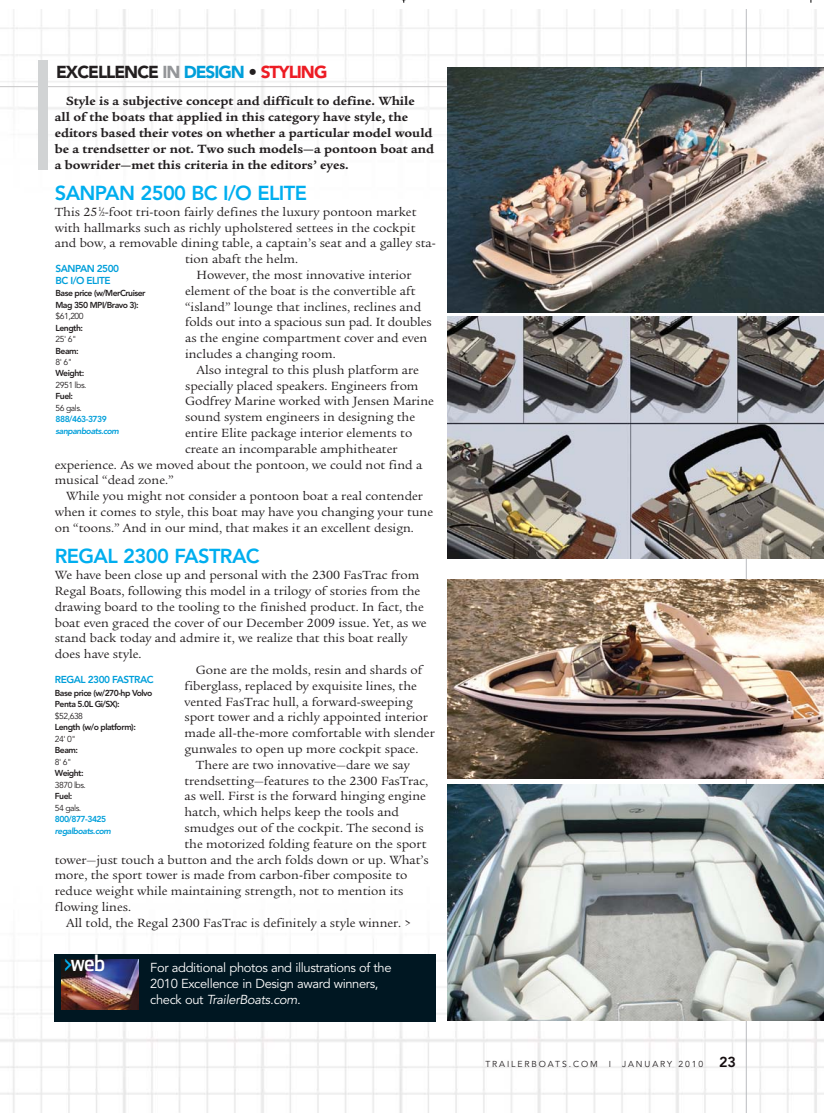
<style>
.page{position:relative;width:824px;height:1113px;background:#fff}
.page>*{position:absolute;margin:0;border:0;box-sizing:border-box;transform-origin:0 0}
.t1{font:25.8px "Reykjavik One B Gauge";color:#fff}
.t2{font:800 20.1px "Avenir";letter-spacing:-.03em;color:#00aeef}
.t3{font:900 17.25px "Avenir";letter-spacing:-.06em;color:#231f20}
.t4{font:12.9px "Legacy Serif";color:#231f20;scale:1.05 1}
.t5{font:700 12.9px/15.8px "Legacy Serif";color:#231f20;scale:1.05 1}
.t6{font:12.9px/16px "Avenir";letter-spacing:-.03em;color:#fff}
.t7{font:800 10.05px/11.6px "Avenir";letter-spacing:-.05em;color:#009fda}
.t8{font:800 8.55px/11.6px "Avenir";letter-spacing:-.06em;color:#231f20}
.t9{font:8.55px "Avenir";letter-spacing:-.055em;color:#231f20}
.t10{font:800 8.55px/11.6px "Avenir";letter-spacing:-.06em;color:#009fda}
.t11{font:8.55px "Avenir";letter-spacing:.22em;color:#231f20}
.s1{color:#939598}
.s2{color:#009fda}
.s3{color:#ed1c24}
.s4{font-size:6.45px}
.s5{color:#00aeef}
.s6{font-weight:800;font-size:14.4px;color:#130c0e}
</style>
<div class="page">
<img style="left:0;top:9px;width:823px;height:1103px">
<hr style="left:745px;top:9px;width:1px;height:1103px;background:#bbbdc0">
<hr style="left:0;top:86px;width:823px;height:1px;background:#c7c6c7">
<div style="left:38px;top:60px;width:10px;height:109px;background:#d1d3d4"></div>
<img style="left:448px;top:67px;width:375px;height:245px">
<img style="left:448px;top:316px;width:375px;height:242px">
<img style="left:448px;top:579px;width:375px;height:199px">
<img style="left:448px;top:784px;width:375px;height:236px">
<img style="left:48px;top:264px;width:125px;height:174px">
<img style="left:47px;top:670px;width:126px;height:176px">
<div style="left:55px;top:953px;width:381px;height:67px;background:#001722"></div>
<img style="left:62px;top:959px;width:77px;height:50px">
<h3 class="t3" style="left:56px;top:62px;width:273px">EXCELLENCE <span class="s1">IN</span> <span class="s2">DESIGN</span> • <span class="s3">STYLING</span></h3>
<p class="t5" style="left:55px;top:93px;width:363px;text-indent:11px">Style is a subjective concept and difficult to define. While<br>all of the boats that applied in this category have style, the editors based their votes on whether a particular model would be a trendsetter or not. Two such models—a pontoon boat and a bowrider—met this criteria in the editors’ eyes.</p>
<h2 class="t2" style="left:55px;top:181px;width:254px">SANPAN 2500 BC I/O ELITE</h2>
<p class="t4" style="left:55px;top:204px;width:346px">This 25<sup>1</sup>⁄<span class="s4">2</span>-foot tri-toon fairly defines the luxury pontoon market</p>
<p class="t4" style="left:55px;top:220px;width:345px">with hallmarks such as richly upholstered settees in the cockpit</p>
<p class="t4" style="left:55px;top:236px;width:364px">and bow, a removable dining table, a captain’s seat and a galley sta-</p>
<p class="t4" style="left:185px;top:252px;width:109px">tion abaft the helm.</p>
<p class="t4" style="left:196px;top:267px;width:206px">However, the most innovative interior</p>
<p class="t4" style="left:185px;top:283px;width:221px">element of the boat is the convertible aft</p>
<p class="t4" style="left:185px;top:299px;width:226px">“island” lounge that inclines, reclines and</p>
<p class="t4" style="left:185px;top:315px;width:236px">folds out into a spacious sun pad. It doubles</p>
<p class="t4" style="left:185px;top:331px;width:232px">as the engine compartment cover and even</p>
<p class="t4" style="left:185px;top:346px;width:145px">includes a changing room.</p>
<p class="t4" style="left:196px;top:362px;width:213px">Also integral to this plush platform are</p>
<p class="t4" style="left:185px;top:378px;width:224px">specially placed speakers. Engineers from</p>
<p class="t4" style="left:185px;top:394px;width:238px">Godfrey Marine worked with Jensen Marine</p>
<p class="t4" style="left:185px;top:410px;width:220px">sound system engineers in designing the</p>
<p class="t4" style="left:185px;top:425px;width:218px">entire Elite package interior elements to</p>
<p class="t4" style="left:185px;top:441px;width:204px">create an incomparable amphitheater</p>
<p class="t4" style="left:55px;top:457px;width:351px">experience. As we moved about the pontoon, we could not find a</p>
<p class="t4" style="left:55px;top:473px;width:115px">musical “dead zone.”</p>
<p class="t4" style="left:66px;top:488px;width:341px">While you might not consider a pontoon boat a real contender</p>
<p class="t4" style="left:55px;top:504px;width:362px">when it comes to style, this boat may have you changing your tune</p>
<p class="t4" style="left:55px;top:520px;width:343px">on “toons.” And in our mind, that makes it an excellent design.</p>
<h2 class="t2" style="left:55px;top:544px;width:206px">REGAL 2300 FASTRAC</h2>
<p class="t4" style="left:55px;top:567px;width:348px">We have been close up and personal with the 2300 FasTrac from</p>
<p class="t4" style="left:55px;top:583px;width:349px">Regal Boats, following this model in a trilogy of stories from the</p>
<p class="t4" style="left:55px;top:599px;width:353px">drawing board to the tooling to the finished product. In fact, the</p>
<p class="t4" style="left:55px;top:615px;width:355px">boat even graced the cover of our December 2009 issue. Yet, as we</p>
<p class="t4" style="left:55px;top:630px;width:337px">stand back today and admire it, we realize that this boat really</p>
<p class="t4" style="left:55px;top:646px;width:84px">does have style.</p>
<p class="t4" style="left:196px;top:662px;width:217px">Gone are the molds, resin and shards of</p>
<p class="t4" style="left:184px;top:678px;width:223px">fiberglass, replaced by exquisite lines, the</p>
<p class="t4" style="left:184px;top:694px;width:219px">vented FasTrac hull, a forward-sweeping</p>
<p class="t4" style="left:184px;top:709px;width:233px">sport tower and a richly appointed interior</p>
<p class="t4" style="left:184px;top:725px;width:240px">made all-the-more comfortable with slender</p>
<p class="t4" style="left:184px;top:741px;width:224px">gunwales to open up more cockpit space.</p>
<p class="t4" style="left:196px;top:757px;width:205px">There are two innovative—dare we say</p>
<p class="t4" style="left:184px;top:773px;width:233px">trendsetting—features to the 2300 FasTrac,</p>
<p class="t4" style="left:184px;top:788px;width:231px">as well. First is the forward hinging engine</p>
<p class="t4" style="left:184px;top:804px;width:206px">hatch, which helps keep the tools and</p>
<p class="t4" style="left:184px;top:820px;width:229px">smudges out of the cockpit. The second is</p>
<p class="t4" style="left:184px;top:836px;width:232px">the motorized folding feature on the sport</p>
<p class="t4" style="left:55px;top:851px;width:357px">tower—just touch a button and the arch folds down or up. What’s</p>
<p class="t4" style="left:55px;top:867px;width:337px">more, the sport tower is made from carbon-fiber composite to</p>
<p class="t4" style="left:55px;top:883px;width:333px">reduce weight while maintaining strength, not to mention its</p>
<p class="t4" style="left:55px;top:899px;width:74px">flowing lines.</p>
<p class="t4" style="left:66px;top:915px;width:330px">All told, the Regal 2300 FasTrac is definitely a style winner. &gt;</p>
<p class="t7" style="left:55px;top:263px;width:65px">SANPAN 2500<br>BC I/O ELITE</p>
<p class="t8" style="left:55px;top:287px;width:91px">Base price (w/MerCruiser<br>Mag 350 MPI/Bravo 3):</p>
<p class="t9" style="left:55px;top:311px;width:30px">$61,200</p>
<p class="t8" style="left:55px;top:322px;width:29px">Length:</p>
<p class="t9" style="left:55px;top:334px;width:23px">25' 6"</p>
<p class="t8" style="left:55px;top:344px;width:25px">Beam:</p>
<p class="t9" style="left:55px;top:357px;width:18px">8' 6"</p>
<p class="t8" style="left:55px;top:367px;width:30px">Weight:</p>
<p class="t9" style="left:55px;top:380px;width:33px">2951 lbs.</p>
<p class="t8" style="left:55px;top:390px;width:19px">Fuel:</p>
<p class="t9" style="left:55px;top:403px;width:28px">56 gals.</p>
<p class="t10" style="left:55px;top:413px;width:66px">888/463-3739 sanpanboats.com</p>
<p class="t7" style="left:55px;top:674px;width:100px">REGAL 2300 FASTRAC</p>
<p class="t8" style="left:55px;top:687px;width:99px">Base price (w/270-hp Volvo<br>Penta 5.0L Gi/SX):</p>
<p class="t9" style="left:55px;top:710px;width:30px">$52,638</p>
<p class="t8" style="left:55px;top:721px;width:82px">Length (w/o platform):</p>
<p class="t9" style="left:55px;top:733px;width:23px">24' 0"</p>
<p class="t8" style="left:55px;top:744px;width:25px">Beam:</p>
<p class="t9" style="left:55px;top:756px;width:18px">8' 6"</p>
<p class="t8" style="left:55px;top:767px;width:30px">Weight:</p>
<p class="t9" style="left:55px;top:779px;width:33px">3870 lbs.</p>
<p class="t8" style="left:55px;top:790px;width:19px">Fuel:</p>
<p class="t9" style="left:55px;top:802px;width:28px">54 gals.</p>
<p class="t10" style="left:55px;top:813px;width:59px">800/877-3425 regalboats.com</p>
<h1 class="t1" style="left:64px;top:949px;width:43px"><span class="s5">&gt;</span>web</h1>
<p class="t6" style="left:150px;top:959px;width:243px">For additional photos and illustrations of the<br>2010 Excellence in Design award winners,<br>c h e c k o u t TrailerBoats.com.</p>
<p class="t11" style="left:485px;top:1058px;width:114px">TRAILERBOATS.COM</p>
<p class="t9" style="left:608px;top:1058px;width:4px">I</p>
<p class="t11" style="left:621px;top:1058px;width:115px">JANUARY 2010 <span class="s6">23</span></p>
</div>
